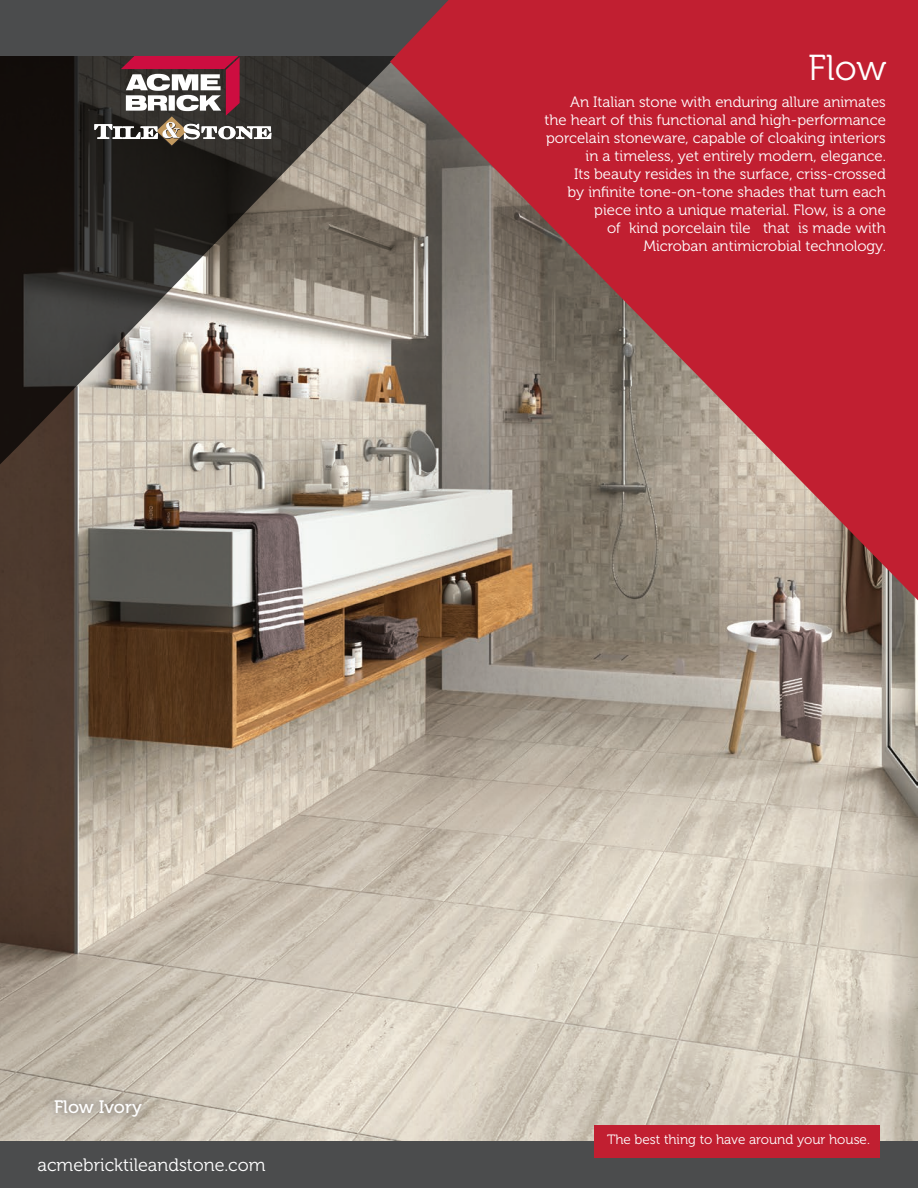
<style>
.page{position:relative;width:918px;height:1188px;background:#fff}
.page>*{position:absolute;margin:0;border:0;box-sizing:border-box;transform-origin:0 0}
.t1{font:36px "Museo 300";color:#fff}
.t2{font:18px "Museo 300";color:#fff}
.t3{font:18px "Museo 500";color:#fff}
.t4{font:15px/18px "Museo 300";color:#fff;text-align:right}
.t5{font:13.5px "Museo 300";color:#fff}
</style>
<div class="page">
<img style="left:0;top:478px;width:918px;height:663px">
<svg style="left:0;top:0;width:390px;height:478px;background:#6e6962"></svg>
<svg style="left:390px;top:0;width:528px;height:600px;background:#ab4f53"></svg>
<div style="left:43px;top:1087px;width:110px;height:41px;background:#231f20;opacity:.88"></div>
<div style="left:0;top:1142px;width:918px;height:46px;background:#4b4c4d"></div>
<div style="left:594px;top:1125px;width:286px;height:32px;background:#c11f31"></div>
<svg style="left:94px;top:56px;width:178px;height:91px"></svg>
<h1 class="t1" style="left:808px;top:48px;width:80px">Flow</h1>
<p class="t4" style="left:545px;top:94px;width:343px">An Italian stone with enduring allure animates the heart of this functional and high-performance porcelain stoneware, capable of cloaking interiors in a timeless, yet entirely modern, elegance.<br>Its beauty resides in the surface, criss-crossed<br>by infinite tone-on-tone shades that turn each piece into a unique material. Flow, is a one<br>of kind porcelain tile that is made with Microban antimicrobial technology.</p>
<p class="t3" style="left:54px;top:1096px;width:90px">Flow Ivory</p>
<p class="t2" style="left:38px;top:1155px;width:229px">acmebricktileandstone.com</p>
<p class="t5" style="left:607px;top:1132px;width:264px">The best thing to have around your house.</p>
</div>
